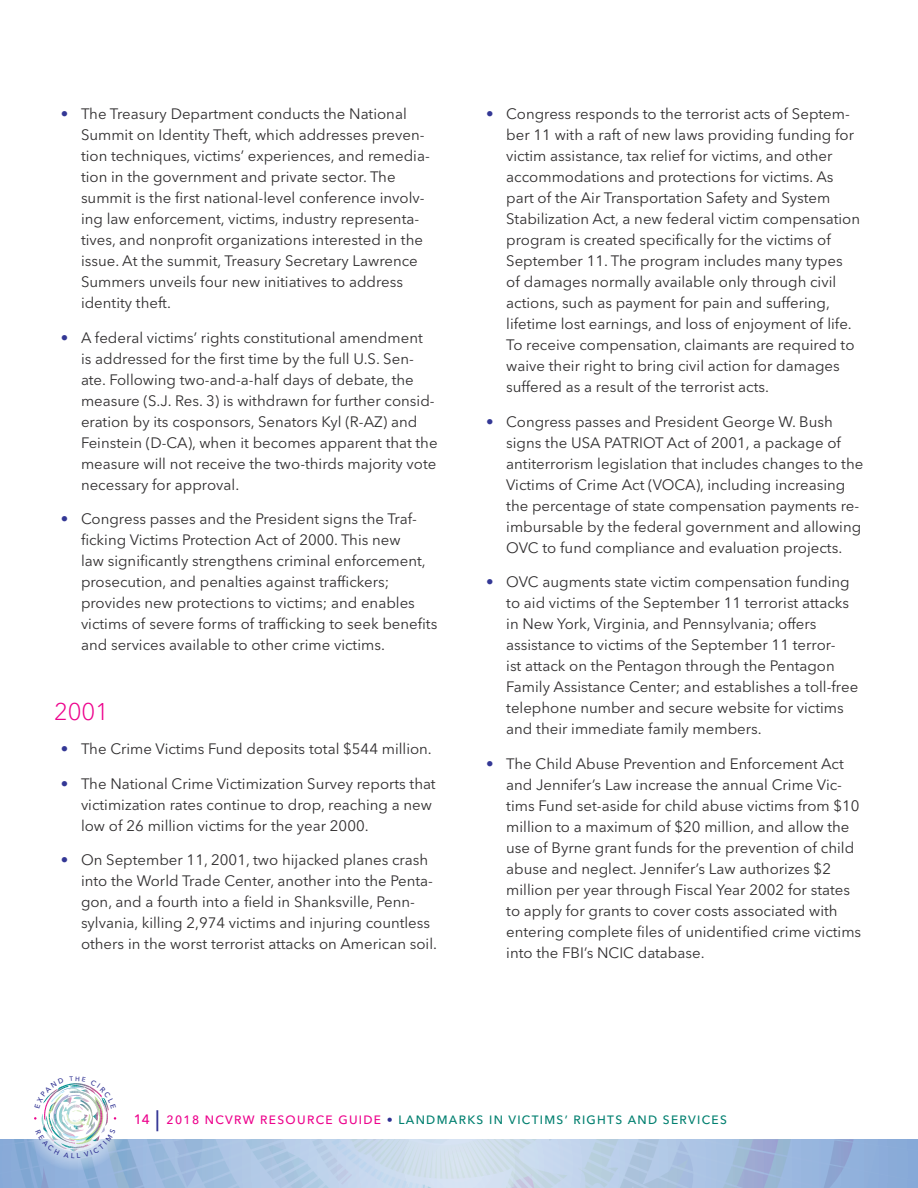
<style>
.page{position:relative;width:918px;height:1188px;background:#fff}
.page>*{position:absolute;margin:0;border:0;box-sizing:border-box;transform-origin:0 0}
.Head_1{font:300 24px "Avenir Next LT Pro";color:#ed028c}
.t1{font:15px/21px "Avenir Next LT Pro";color:#312f30}
.t2{font:500 12px "Avenir Next LT Pro";letter-spacing:.11em;color:#007f6f}
.s1{color:#333795}
.s2{font-size:13.5px;color:#ed028c}
.s3{font-size:21px;color:#2e3092}
.s4{color:#ed028c}
.s5{color:#2e3092}
</style>
<div class="page">
<div style="left:0;top:1139px;width:918px;height:49px;background:#8aacd8"></div>
<svg style="left:15px;top:1083px;width:838px;height:105px"></svg>
<p class="t1" style="left:81px;top:104px;width:350px;text-indent:-20px"><span class="s1">•</span> The Treasury Department conducts the National Summit on Identity Theft, which addresses preven&shy;tion techniques, victims’ experiences, and remedia&shy;tion in the government and private sector. The summit is the first national-level conference involv&shy;ing law enforcement, victims, industry representa&shy;tives, and nonprofit organizations interested in the issue. At the summit, Treasury Secretary Lawrence Summers unveils four new initiatives to address identity theft.</p>
<p class="t1" style="left:81px;top:327px;width:358px;text-indent:-20px"><span class="s1">•</span> A federal victims’ rights constitutional amendment<br>is addressed for the first time by the full U.S. Sen&shy;ate. Following two-and-a-half days of debate, the measure (S.J. Res. 3) is withdrawn for further consid&shy;eration by its cosponsors, Senators Kyl (R-AZ) and Feinstein (D-CA), when it becomes apparent that the measure will not receive the two-thirds majority vote necessary for approval.</p>
<p class="t1" style="left:81px;top:509px;width:358px;text-indent:-20px"><span class="s1">•</span> Congress passes and the President signs the Traf&shy;ficking Victims Protection Act of 2000. This new<br>law significantly strengthens criminal enforcement, prosecution, and penalties against traffickers; provides new protections to victims; and enables victims of severe forms of trafficking to seek benefits and services available to other crime victims.</p>
<p class="Head_1" style="left:54px;top:697px;width:57px">2001</p>
<p class="t1" style="left:61px;top:738px;width:373px"><span class="s1">•</span> The Crime Victims Fund deposits total $544 million.</p>
<p class="t1" style="left:81px;top:773px;width:356px;text-indent:-20px"><span class="s1">•</span> The National Crime Victimization Survey reports that victimization rates continue to drop, reaching a new low of 26 million victims for the year 2000.</p>
<p class="t1" style="left:81px;top:849px;width:358px;text-indent:-20px"><span class="s1">•</span> On September 11, 2001, two hijacked planes crash into the World Trade Center, another into the Penta&shy;gon, and a fourth into a field in Shanksville, Penn&shy;sylvania, killing 2,974 victims and injuring countless others in the worst terrorist attacks on American soil.</p>
<p class="t1" style="left:506px;top:104px;width:355px;text-indent:-20px"><span class="s1">•</span> Congress responds to the terrorist acts of Septem&shy;ber 11 with a raft of new laws providing funding for victim assistance, tax relief for victims, and other accommodations and protections for victims. As part of the Air Transportation Safety and System Stabilization Act, a new federal victim compensation program is created specifically for the victims of September 11. The program includes many types<br>of damages normally available only through civil actions, such as payment for pain and suffering, lifetime lost earnings, and loss of enjoyment of life.<br>To receive compensation, claimants are required to waive their right to bring civil action for damages suffered as a result of the terrorist acts.</p>
<p class="t1" style="left:506px;top:411px;width:359px;text-indent:-20px"><span class="s1">•</span> Congress passes and President George W. Bush signs the USA PATRIOT Act of 2001, a package of antiterrorism legislation that includes changes to the Victims of Crime Act (VOCA), including increasing the percentage of state compensation payments re&shy;imbursable by the federal government and allowing OVC to fund compliance and evaluation projects.</p>
<p class="t1" style="left:506px;top:572px;width:354px;text-indent:-20px"><span class="s1">•</span> OVC augments state victim compensation funding to aid victims of the September 11 terrorist attacks in New York, Virginia, and Pennsylvania; offers assistance to victims of the September 11 terror-<br>ist attack on the Pentagon through the Pentagon Family Assistance Center; and establishes a toll-free telephone number and secure website for victims and their immediate family members.</p>
<p class="t1" style="left:506px;top:753px;width:357px;text-indent:-20px"><span class="s1">•</span> The Child Abuse Prevention and Enforcement Act and Jennifer’s Law increase the annual Crime Vic&shy;tims Fund set-aside for child abuse victims from $10 million to a maximum of $20 million, and allow the use of Byrne grant funds for the prevention of child abuse and neglect. Jennifer’s Law authorizes $2 million per year through Fiscal Year 2002 for states to apply for grants to cover costs associated with entering complete files of unidentified crime victims into the FBI’s NCIC database.</p>
<p class="t2" style="left:134px;top:1113px;width:595px"><span class="s2">14</span> <span class="s3">|</span> <span class="s4">2018 NCVRW RESOURCE GUIDE</span> <span class="s5">•</span> LANDMARKS IN VICTIMS’ RIGHTS AND SERVICES</p>
</div>
